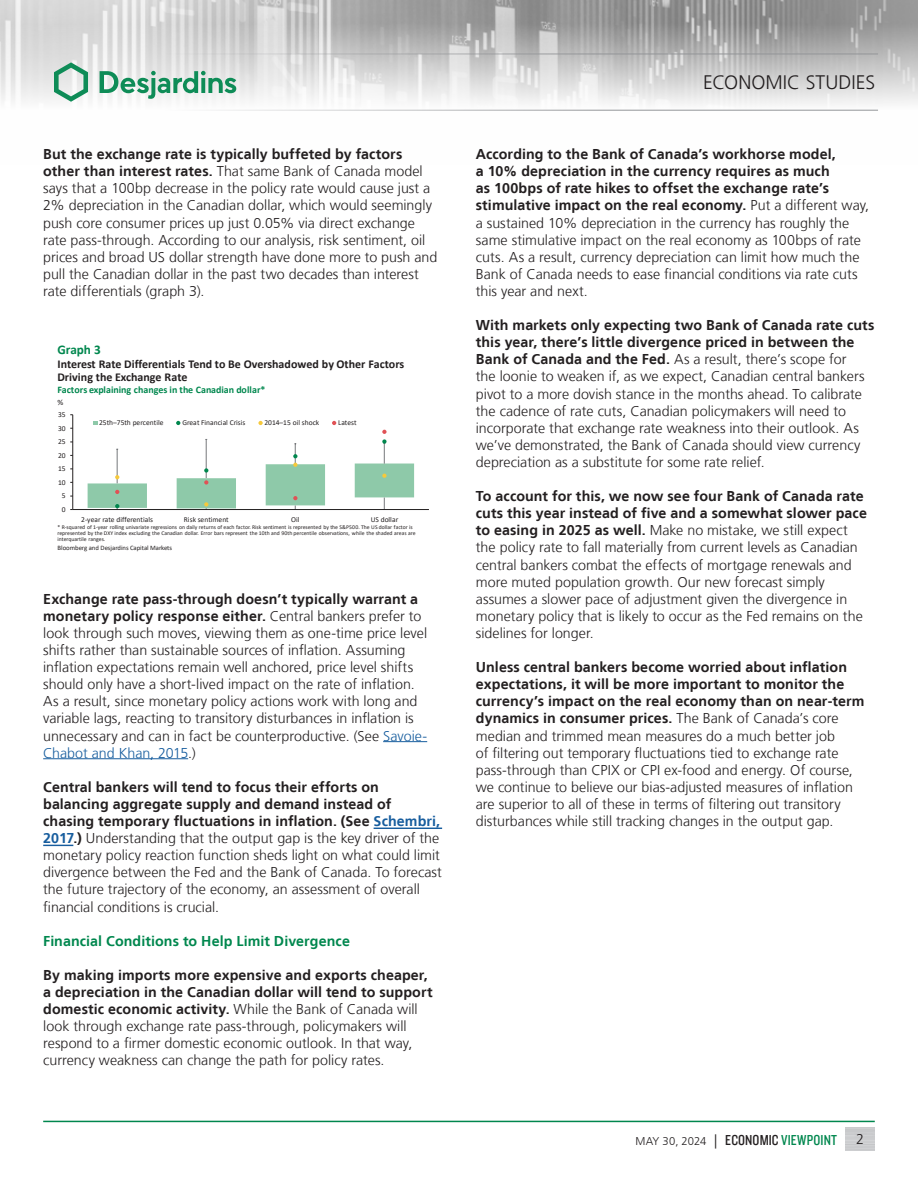
<style>
.page{position:relative;width:918px;height:1188px;background:#fff}
.page>*{position:absolute;margin:0;border:0;box-sizing:border-box;transform-origin:0 0}
.t1{font:300 19.5px "Frutiger LT";letter-spacing:.005em;color:#231f20}
.t2{font:300 14.25px/17.1px "Frutiger LT";color:#231f20}
.Texte_Titre{font:700 14.25px "Frutiger LT";letter-spacing:.005em;color:#00874e}
.t3{font:700 13.2px "Calibri";letter-spacing:-.005em;color:#00874e}
.t4{font:700 12px/13px "Calibri";color:#231f20}
.t5{font:300 11.25px "Frutiger LT";letter-spacing:-.005em;color:#231f20}
.t6{font:700 10.05px "Calibri";color:#00874e}
.t7{font:8.25px "Calibri";color:#231f20}
.t8{font:7.5px "Calibri";color:#231f20}
.t9{font:6.75px "Calibri";letter-spacing:-.005em;color:#231f20}
.t10{font:5.7px/5.6px "Calibri";letter-spacing:-.005em;color:#231f20}
.s1{font-weight:700}
.s2{color:#175d9e}
.s3{font-weight:700;color:#175d9e}
.s4{font-size:14.25px}
.s5{font-family:"Knockout 29 Junior Ltweight";font-weight:400;font-size:15px}
.s6{font-family:"Knockout 29 Junior Ltweight";font-weight:400;font-size:15px;color:#00874e}
</style>
<div class="page">
<img style="left:0;top:0;width:918px;height:110px">
<hr style="left:0;top:54px;width:878px;height:1px;background:#939598">
<hr style="left:0;top:110px;width:878px;height:1px;background:#939598">
<svg style="left:54px;top:62px;width:34px;height:40px"></svg>
<svg style="left:100px;top:71px;width:136px;height:28px"></svg>
<hr style="left:43px;top:1121px;width:832px;height:1px;background:#00874e">
<hr style="left:383px;top:741px;width:44px;height:1px;background:#175d9e">
<hr style="left:43px;top:758px;width:145px;height:1px;background:#175d9e">
<hr style="left:374px;top:828px;width:68px;height:1px;background:#175d9e">
<hr style="left:43px;top:845px;width:30px;height:1px;background:#175d9e">
<hr style="left:73px;top:415px;width:1px;height:95px;background:#231f20">
<hr style="left:73px;top:509px;width:356px;height:1px;background:#231f20">
<svg style="left:88px;top:421px;width:326px;height:88px"></svg>
<p class="t2" style="left:43px;top:146px;width:396px"><span class="s1">But the exchange rate is typically buffeted by factors other than interest rates.</span> That same Bank of Canada model says that a 100bp decrease in the policy rate would cause just a 2% depreciation in the Canadian dollar, which would seemingly push core consumer prices up just 0.05% via direct exchange rate pass-through. According to our analysis, risk sentiment, oil prices and broad US dollar strength have done more to push and pull the Canadian dollar in the past two decades than interest rate differentials (graph 3).</p>
<p class="t3" style="left:58px;top:341px;width:45px">Graph 3</p>
<p class="t4" style="left:58px;top:357px;width:348px">Interest Rate Differentials Tend to Be Overshadowed by Other Factors<br>Driving the Exchange Rate</p>
<p class="t6" style="left:58px;top:383px;width:210px">Factors explaining changes in the Canadian dollar*</p>
<p class="t7" style="left:58px;top:397px;width:7px">%</p>
<p class="t8" style="left:58px;top:409px;width:9px">35</p>
<p class="t8" style="left:58px;top:423px;width:9px">30</p>
<p class="t8" style="left:58px;top:437px;width:9px">25</p>
<p class="t8" style="left:58px;top:450px;width:9px">20</p>
<p class="t8" style="left:58px;top:464px;width:9px">15</p>
<p class="t8" style="left:58px;top:477px;width:9px">10</p>
<p class="t8" style="left:62px;top:491px;width:5px">5</p>
<p class="t8" style="left:62px;top:504px;width:5px">0</p>
<p class="t8" style="left:99px;top:418px;width:66px">25th–75th percentile</p>
<p class="t8" style="left:182px;top:418px;width:65px">Great Financial Crisis</p>
<p class="t8" style="left:265px;top:418px;width:56px">2014–15 oil shock</p>
<p class="t8" style="left:338px;top:418px;width:20px">Latest</p>
<p class="t8" style="left:81px;top:514px;width:73px">2-year rate differentials</p>
<p class="t8" style="left:184px;top:514px;width:46px">Risk sentiment</p>
<p class="t8" style="left:291px;top:514px;width:10px">Oil</p>
<p class="t8" style="left:371px;top:514px;width:29px">US dollar</p>
<p class="t10" style="left:58px;top:524px;width:360px">* R-squared of 1-year rolling univariate regressions on daily returns of each factor. Risk sentiment is represented by the S&amp;P500. The US dollar factor is represented by the DXY index excluding the Canadian dollar. Error bars represent the 10th and 90th percentile observations, while the shaded areas are interquartile ranges.</p>
<p class="t9" style="left:58px;top:543px;width:116px">Bloomberg and Desjardins Capital Markets</p>
<p class="t2" style="left:43px;top:591px;width:385px"><span class="s1">Exchange rate pass-through doesn’t typically warrant a monetary policy response either.</span> Central bankers prefer to look through such moves, viewing them as one‑time price level shifts rather than sustainable sources of inflation. Assuming inflation expectations remain well anchored, price level shifts should only have a short-lived impact on the rate of inflation.<br>As a result, since monetary policy actions work with long and variable lags, reacting to transitory disturbances in inflation is unnecessary and can in fact be counterproductive. (See <span class="s2">Savoie-Chabot and Khan, 2015</span>.)</p>
<p class="t2" style="left:43px;top:779px;width:400px"><span class="s1">Central bankers will tend to focus their efforts on balancing aggregate supply and demand instead of chasing temporary fluctuations in inflation. (See</span> <span class="s3">Schembri, 2017</span><span class="s1">.)</span> Understanding that the output gap is the key driver of the monetary policy reaction function sheds light on what could limit divergence between the Fed and the Bank of Canada. To forecast the future trajectory of the economy, an assessment of overall financial conditions is crucial.</p>
<p class="Texte_Titre" style="left:43px;top:932px;width:308px">Financial Conditions to Help Limit Divergence</p>
<p class="t2" style="left:43px;top:967px;width:391px"><span class="s1">By making imports more expensive and exports cheaper, a depreciation in the Canadian dollar will tend to support domestic economic activity.</span> While the Bank of Canada will look through exchange rate pass-through, policymakers will respond to a firmer domestic economic outlook. In that way, currency weakness can change the path for policy rates.</p>
<h1 class="t1" style="left:703px;top:72px;width:174px">ECONOMIC STUDIES</h1>
<p class="t2" style="left:476px;top:146px;width:395px"><span class="s1">According to the Bank of Canada’s workhorse model,<br>a 10% depreciation in the currency requires as much<br>as 100bps of rate hikes to offset the exchange rate’s stimulative impact on the real economy.</span> Put a different way, a sustained 10% depreciation in the currency has roughly the same stimulative impact on the real economy as 100bps of rate cuts. As a result, currency depreciation can limit how much the Bank of Canada needs to ease financial conditions via rate cuts this year and next.</p>
<p class="t2" style="left:476px;top:317px;width:400px"><span class="s1">With markets only expecting two Bank of Canada rate cuts this year, there’s little divergence priced in between the Bank of Canada and the Fed.</span> As a result, there’s scope for<br>the loonie to weaken if, as we expect, Canadian central bankers pivot to a more dovish stance in the months ahead. To calibrate the cadence of rate cuts, Canadian policymakers will need to incorporate that exchange rate weakness into their outlook. As we’ve demonstrated, the Bank of Canada should view currency depreciation as a substitute for some rate relief.</p>
<p class="t2" style="left:476px;top:488px;width:393px"><span class="s1">To account for this, we now see four Bank of Canada rate cuts this year instead of five and a somewhat slower pace to easing in 2025 as well.</span> Make no mistake, we still expect the policy rate to fall materially from current levels as Canadian central bankers combat the effects of mortgage renewals and more muted population growth. Our new forecast simply assumes a slower pace of adjustment given the divergence in monetary policy that is likely to occur as the Fed remains on the sidelines for longer.</p>
<p class="t2" style="left:476px;top:659px;width:390px"><span class="s1">Unless central bankers become worried about inflation expectations, it will be more important to monitor the currency’s impact on the real economy than on near‑term dynamics in consumer prices.</span> The Bank of Canada’s core median and trimmed mean measures do a much better job<br>of filtering out temporary fluctuations tied to exchange rate pass-through than CPIX or CPI ex‑food and energy. Of course, we continue to believe our bias-adjusted measures of inflation are superior to all of these in terms of filtering out transitory disturbances while still tracking changes in the output gap.</p>
<p class="t5" style="left:636px;top:1135px;width:203px">MAY 30, 2024 <span class="s4">|</span> <span class="s5">ECONOMIC</span> <span class="s6">VIEWPOINT</span></p>
<p class="t2" style="left:856px;top:1131px;width:9px">2</p>
</div>
